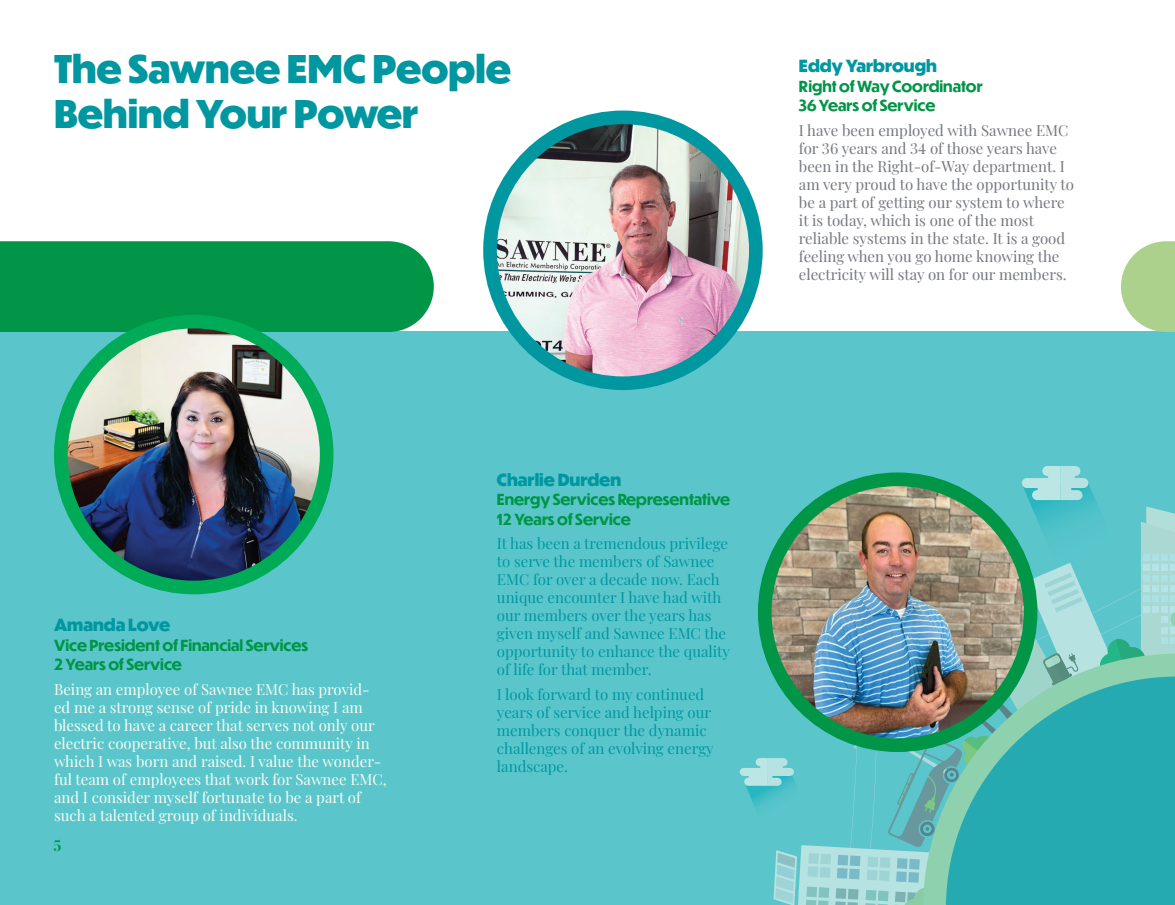
<style>
.page{position:relative;width:1175px;height:905px;background:#fff}
.page>*{position:absolute;margin:0;border:0;box-sizing:border-box;transform-origin:0 0}
.t1{font:800 37.5px "Dunbar Tall";color:#0097a0}
.t2{font:800 16.5px "Dunbar Tall";color:#0097a0}
.t3{font:15px/18px "Playfair Display";color:#0097a0}
.t4{font:15px/18px "Playfair Display";color:#f9fcf3}
.t5{font:15px/18px "Playfair Display";color:#74777e}
.t6{font:700 15px "Dunbar Tall";color:#009547}
.t7{font:700 15px "Playfair Display";color:#009547}
</style>
<div class="page">
<div style="left:0;top:332px;width:1174px;height:572px;background:#5ac6cc"></div>
<img style="left:1029px;top:483px;width:69px;height:23px">
<svg style="left:1022px;top:466px;width:66px;height:34px"></svg>
<svg style="left:739px;top:506px;width:435px;height:399px"></svg>
<svg style="left:1121px;top:241px;width:53px;height:91px"></svg>
<img style="left:490px;top:118px;width:261px;height:265px">
<div style="left:483px;top:110px;width:279px;height:280px;border:14px solid #0097a0;border-radius:50%"></div>
<div style="left:0;top:241px;width:434px;height:91px;background:#009547"></div>
<img style="left:61px;top:321px;width:266px;height:266px;border-radius:133px">
<div style="left:54px;top:315px;width:279px;height:279px;border:14px solid #00ab57;border-radius:50%"></div>
<img style="left:764px;top:479px;width:266px;height:266px;border-radius:133px">
<div style="left:758px;top:472px;width:279px;height:280px;border:14px solid #009547;border-radius:50%"></div>
<p class="t1" style="left:54px;top:41px;width:458px">The Sawnee EMC People</p>
<p class="t1" style="left:54px;top:86px;width:366px">Behind Your Power</p>
<p class="t2" style="left:799px;top:54px;width:139px">Eddy Yarbrough</p>
<p class="t6" style="left:799px;top:75px;width:185px">Right of Way Coordinator</p>
<p class="t6" style="left:799px;top:94px;width:138px">36 Years of Service</p>
<p class="t5" style="left:799px;top:120px;width:277px">I have been employed with Sawnee EMC for 36 years and 34 of those years have been in the Right-of-Way department. I am very proud to have the opportunity to be a part of getting our system to where it is today, which is one of the most reliable systems in the state. It is a good feeling when you go home knowing the electricity will stay on for our members.</p>
<p class="t2" style="left:54px;top:612px;width:118px">Amanda Love</p>
<p class="t6" style="left:54px;top:634px;width:256px">Vice President of Financial Services</p>
<p class="t6" style="left:54px;top:653px;width:129px">2 Years of Service</p>
<p class="t4" style="left:54px;top:679px;width:334px">Being an employee of Sawnee EMC has provid&shy;ed me a strong sense of pride in knowing I am blessed to have a career that serves not only our electric cooperative, but also the community in which I was born and raised. I value the wonder&shy;ful team of employees that work for Sawnee EMC, and I consider myself fortunate to be a part of such a talented group of individuals.</p>
<p class="t7" style="left:53px;top:835px;width:9px">5</p>
<p class="t2" style="left:497px;top:467px;width:126px">Charlie Durden</p>
<p class="t6" style="left:497px;top:488px;width:235px">Energy Services Representative</p>
<p class="t6" style="left:497px;top:508px;width:135px">12 Years of Service</p>
<p class="t3" style="left:497px;top:533px;width:235px">It has been a tremendous privilege to serve the members of Sawnee<br>EMC for over a decade now. Each unique encounter I have had with our members over the years has given myself and Sawnee EMC the opportunity to enhance the quality of life for that member.</p>
<p class="t3" style="left:497px;top:684px;width:218px">I look forward to my continued years of service and helping our members conquer the dynamic challenges of an evolving energy landscape.</p>
</div>
